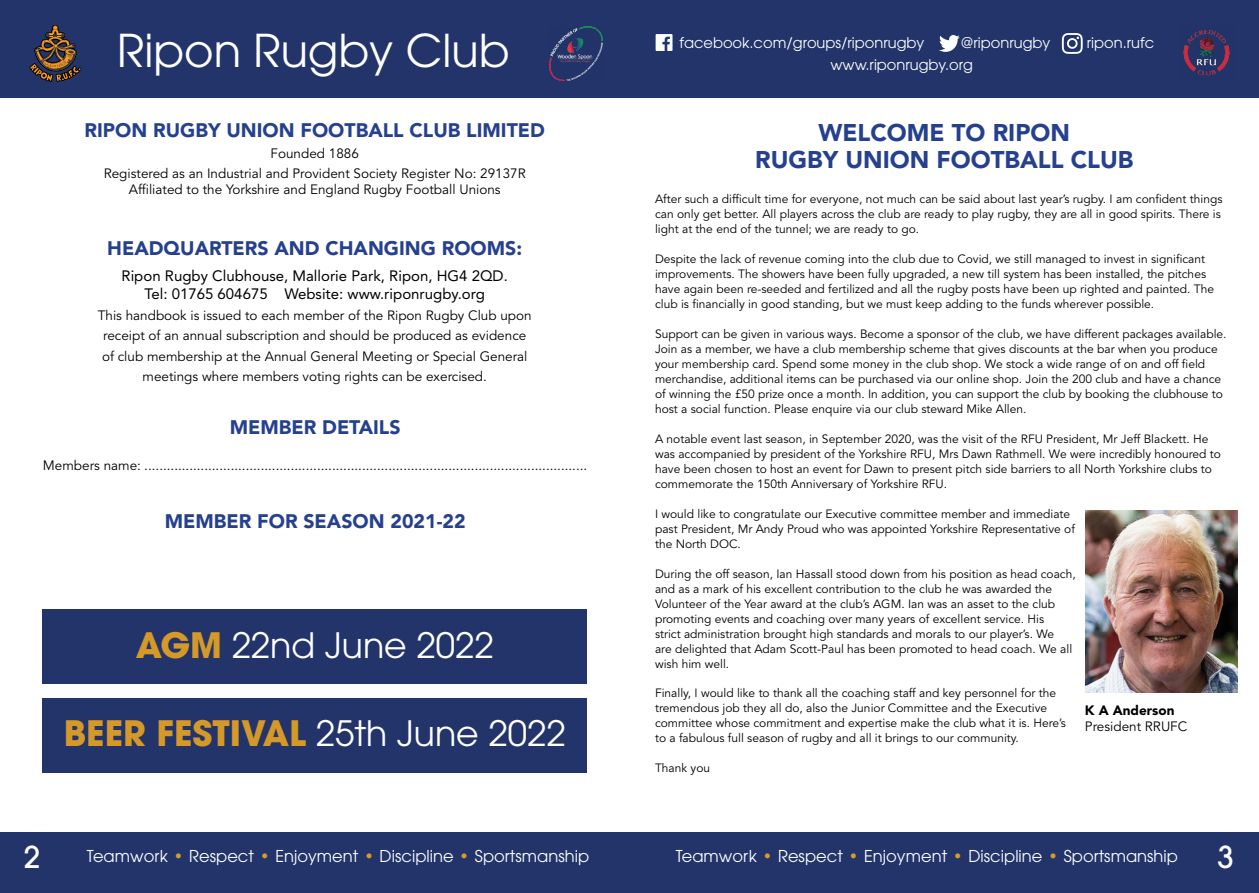
<style>
.page{position:relative;width:1259px;height:893px;background:#fff}
.page>*{position:absolute;margin:0;border:0;box-sizing:border-box;transform-origin:0 0}
.t1{font:45px "ITC Avant Garde Pro";color:#fff}
.t2{font:700 34.8px "ITC Avant Garde Pro";color:#d5992a}
.t3{font:34.8px "ITC Avant Garde Pro";color:#fff}
.t4{font:500 30px "ITC Avant Garde Pro";color:#fff}
.t5{font:900 24px/27px "Avenir LT Std";color:#25408f;text-align:center}
.t6{font:900 19.5px "Avenir LT Std";color:#25408f}
.t7{font:16.35px "ITC Avant Garde Pro";letter-spacing:.005em;color:#fff}
.t8{font:15px/18px "Avenir LT Std";color:#000;text-align:center}
.t9{font:900 15px "Avenir LT Std";color:#fff}
.t10{font:14.7px "ITC Avant Garde Pro";color:#fff}
.t11{font:13.5px/20.4px "Avenir LT Std";color:#000;text-align:center}
.t12{font:900 13.5px "Avenir LT Std";color:#000}
.t13{font:12px/15px "Avenir LT Std";color:#000}
.s1{font-weight:700;color:#d5992a}
.s2{font-weight:400;color:#fff}
.s3{font-weight:700;color:#d69a2c}
</style>
<div class="page">
<div style="left:42px;top:609px;width:544px;height:75px;background:#22346a"></div>
<div style="left:42px;top:699px;width:544px;height:74px;background:#22346a"></div>
<img style="left:1085px;top:511px;width:152px;height:181px">
<div style="left:0;top:832px;width:1259px;height:61px;background:#22346a"></div>
<div style="left:0;top:0;width:1259px;height:98px;background:#22346a"></div>
<svg style="left:29px;top:25px;width:52px;height:57px"></svg>
<svg style="left:558px;top:35px;width:45px;height:46px"></svg>
<img style="left:549px;top:26px;width:53px;height:54px">
<img style="left:1183px;top:29px;width:47px;height:47px">
<svg style="left:939px;top:35px;width:20px;height:17px"></svg>
<svg style="left:655px;top:34px;width:17px;height:17px"></svg>
<svg style="left:1062px;top:33px;width:20px;height:21px"></svg>
<h1 class="t1" style="left:117px;top:22px;width:394px">Ripon Rugby Club</h1>
<h3 class="t6" style="left:85px;top:119px;width:462px">RIPON RUGBY UNION FOOTBALL CLUB LIMITED</h3>
<p class="t11" style="left:104px;top:143px;width:423px">Founded 1886<br>Registered as an Industrial and Provident Society Register No: 29137R</p>
<p class="t11" style="left:129px;top:180px;width:373px">Affiliated to the Yorkshire and England Rugby Football Unions</p>
<h3 class="t6" style="left:107px;top:236px;width:416px">HEADQUARTERS AND CHANGING ROOMS:</h3>
<p class="t8" style="left:122px;top:267px;width:388px">Ripon Rugby Clubhouse, Mallorie Park, Ripon, HG4 2QD.<br>Tel: 01765 604675 Website: www.riponrugby.org</p>
<p class="t11" style="left:98px;top:305px;width:435px">This handbook is issued to each member of the Ripon Rugby Club upon receipt of an annual subscription and should be produced as evidence of club membership at the Annual General Meeting or Special General meetings where members voting rights can be exercised.</p>
<h3 class="t6" style="left:230px;top:415px;width:172px">MEMBER DETAILS</h3>
<p class="t11" style="left:43px;top:456px;width:546px">Members name: ......................................................................................................................</p>
<h3 class="t6" style="left:165px;top:509px;width:302px">MEMBER FOR SEASON 2021-22</h3>
<h2 class="t3" style="left:136px;top:624px;width:359px"><span class="s1">AGM</span> 22nd June 2022</h2>
<h2 class="t2" style="left:64px;top:710px;width:503px">BEER FESTIVAL <span class="s2">25th June 2022</span></h2>
<p class="t10" style="left:679px;top:34px;width:246px">facebook.com/groups/riponrugby</p>
<p class="t10" style="left:961px;top:34px;width:91px">@riponrugby</p>
<p class="t10" style="left:1087px;top:34px;width:69px">ripon.rufc</p>
<p class="t10" style="left:830px;top:56px;width:144px">www.riponrugby.org</p>
<p class="t9" style="left:840px;top:62px;width:149px">www.riponrugby.org</p>
<h3 class="t5" style="left:755px;top:119px;width:380px">WELCOME TO RIPON<br>RUGBY UNION FOOTBALL CLUB</h3>
<p class="t13" style="left:655px;top:192px;width:569px">After such a difficult time for everyone, not much can be said about last year’s rugby. I am confident things can only get better. All players across the club are ready to play rugby, they are all in good spirits. There is light at the end of the tunnel; we are ready to go.</p>
<p class="t13" style="left:655px;top:252px;width:560px">Despite the lack of revenue coming into the club due to Covid, we still managed to invest in significant improvements. The showers have been fully upgraded, a new till system has been installed, the pitches have again been re-seeded and fertilized and all the rugby posts have been up righted and painted. The club is financially in good standing, but we must keep adding to the funds wherever possible.</p>
<p class="t13" style="left:655px;top:327px;width:573px">Support can be given in various ways. Become a sponsor of the club, we have different packages available.<br>Join as a member, we have a club membership scheme that gives discounts at the bar when you produce your membership card. Spend some money in the club shop. We stock a wide range of on and off field merchandise, additional items can be purchased via our online shop. Join the 200 club and have a chance of winning the £50 prize once a month. In addition, you can support the club by booking the clubhouse to host a social function. Please enquire via our club steward Mike Allen.</p>
<p class="t13" style="left:655px;top:431px;width:567px">A notable event last season, in September 2020, was the visit of the RFU President, Mr Jeff Blackett. He was accompanied by president of the Yorkshire RFU, Mrs Dawn Rathmell. We were incredibly honoured to have been chosen to host an event for Dawn to present pitch side barriers to all North Yorkshire clubs to commemorate the 150th Anniversary of Yorkshire RFU.</p>
<p class="t13" style="left:655px;top:506px;width:421px">I would like to congratulate our Executive committee member and immediate past President, Mr Andy Proud who was appointed Yorkshire Representative of the North DOC.</p>
<p class="t13" style="left:655px;top:566px;width:422px">During the off season, Ian Hassall stood down from his position as head coach, and as a mark of his excellent contribution to the club he was awarded the Volunteer of the Year award at the club’s AGM. Ian was an asset to the club promoting events and coaching over many years of excellent service. His<br>strict administration brought high standards and morals to our player’s. We<br>are delighted that Adam Scott-Paul has been promoted to head coach. We all wish him well.</p>
<p class="t13" style="left:655px;top:686px;width:412px">Finally, I would like to thank all the coaching staff and key personnel for the tremendous job they all do, also the Junior Committee and the Executive committee whose commitment and expertise make the club what it is. Here’s to a fabulous full season of rugby and all it brings to our community.</p>
<p class="t13" style="left:655px;top:761px;width:57px">Thank you</p>
<p class="t12" style="left:1085px;top:702px;width:91px">K A Anderson</p>
<p class="t11" style="left:1085px;top:716px;width:104px">President RRUFC</p>
<h3 class="t4" style="left:24px;top:838px;width:18px">2</h3>
<h3 class="t7" style="left:87px;top:846px;width:504px">Teamwork <span class="s3">•</span> Respect <span class="s3">•</span> Enjoyment <span class="s3">•</span> Discipline <span class="s3">•</span> Sportsmanship</h3>
<h3 class="t7" style="left:675px;top:846px;width:504px">Teamwork <span class="s3">•</span> Respect <span class="s3">•</span> Enjoyment <span class="s3">•</span> Discipline <span class="s3">•</span> Sportsmanship</h3>
<h3 class="t4" style="left:1217px;top:838px;width:18px">3</h3>
</div>
